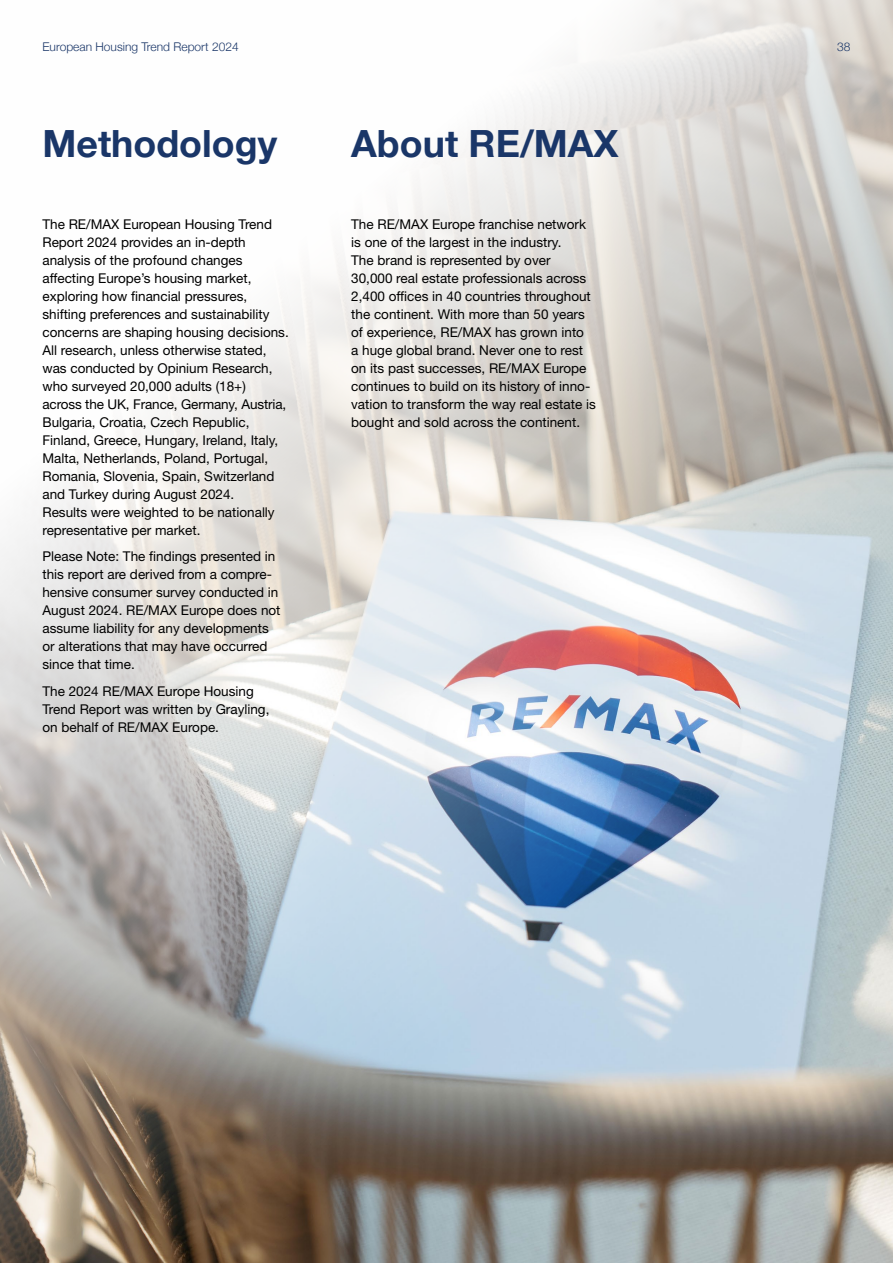
<style>
.page{position:relative;width:893px;height:1263px;background:#fff}
.page>*{position:absolute;margin:0;border:0;box-sizing:border-box;transform-origin:0 0}
.t1{font:700 37.5px "Helvetica Neue LTW1 G";color:#1a3668}
.t2{font:13.5px/18px "Helvetica Neue LT Std";color:#000}
.t3{font:300 12px "Helvetica Neue LTW1 G";color:#1a3668}
</style>
<div class="page">
<img style="left:0;top:0;width:893px;height:1263px">
<p class="t3" style="left:42px;top:39px;width:198px">European Housing Trend Report 2024</p>
<p class="t3" style="left:837px;top:39px;width:15px">38</p>
<h1 class="t1" style="left:42px;top:120px;width:236px">Methodology</h1>
<p class="t2" style="left:42px;top:215px;width:248px">The RE/MAX European Housing Trend Report 2024 provides an in-depth analysis of the profound changes affecting Europe’s housing market, exploring how financial pressures, shifting preferences and sustainability concerns are shaping housing decisions.<br>All research, unless otherwise stated, was conducted by Opinium Research, who surveyed 20,000 adults (18+)<br>across the UK, France, Germany, Austria, Bulgaria, Croatia, Czech Republic, Finland, Greece, Hungary, Ireland, Italy, Malta, Netherlands, Poland, Portugal, Romania, Slovenia, Spain, Switzerland and Turkey during August 2024.<br>Results were weighted to be nationally representative per market.</p>
<p class="t2" style="left:42px;top:547px;width:240px">Please Note: The findings presented in this report are derived from a compre&shy;hensive consumer survey conducted in August 2024. RE/MAX Europe does not assume liability for any developments or alterations that may have occurred since that time.</p>
<p class="t2" style="left:42px;top:682px;width:229px">The 2024 RE/MAX Europe Housing<br>Trend Report was written by Grayling, on behalf of RE/MAX Europe.</p>
<h1 class="t1" style="left:351px;top:120px;width:269px">About RE/MAX</h1>
<p class="t2" style="left:351px;top:215px;width:246px">The RE/MAX Europe franchise network is one of the largest in the industry.<br>The brand is represented by over<br>30,000 real estate professionals across 2,400 offices in 40 countries throughout the continent. With more than 50 years of experience, RE/MAX has grown into<br>a huge global brand. Never one to rest on its past successes, RE/MAX Europe continues to build on its history of inno&shy;vation to transform the way real estate is bought and sold across the continent.</p>
</div>
